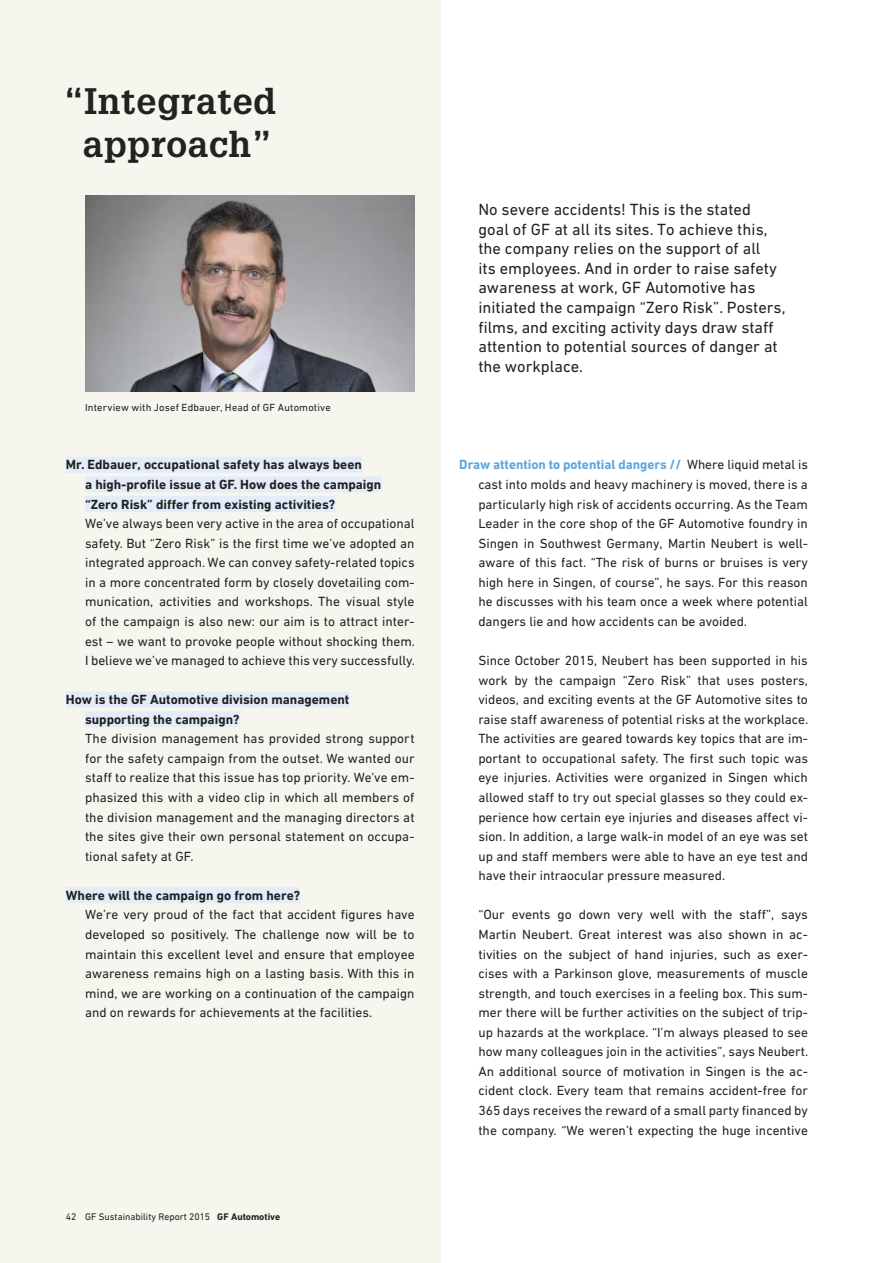
<style>
.page{position:relative;width:893px;height:1263px;background:#fff}
.page>*{position:absolute;margin:0;border:0;box-sizing:border-box;transform-origin:0 0}
.t1{font:700 36px/43.5px "Glypha LT Pro";letter-spacing:.02em;color:#222221;text-align:center}
.t2{font:16.5px/19.5px "DIN Next W1 G";color:#222221}
.t3{font:13.5px/19.5px "DIN Next W1 G";color:#222221;text-align:justify}
.t4{font:700 13.5px/19.5px "DIN Next W1 G";color:#222221}
.t5{font:10.5px "DIN Next W1 G";letter-spacing:.015em;color:#222221}
.t6{font:9.75px "DIN Next W1 G";color:#222221}
.s1{font-weight:700}
.s2{font-weight:700;color:#5da6de}
</style>
<div class="page">
<div style="left:0;top:0;width:441px;height:1263px;background:#f6f5ee"></div>
<img style="left:85px;top:196px;width:330px;height:195px">
<div style="left:66px;top:457px;width:296px;height:16px;background:#e3edfa"></div>
<div style="left:85px;top:476px;width:296px;height:16px;background:#e3edfa"></div>
<div style="left:85px;top:496px;width:250px;height:16px;background:#e3edfa"></div>
<div style="left:66px;top:691px;width:283px;height:17px;background:#e3edfa"></div>
<div style="left:85px;top:711px;width:155px;height:16px;background:#e3edfa"></div>
<div style="left:66px;top:887px;width:234px;height:16px;background:#e3edfa"></div>
<h1 class="t1" style="left:64px;top:78px;width:214px">“Integrated approach”</h1>
<p class="t5" style="left:85px;top:401px;width:247px">Interview with Josef Edbauer, Head of GF Automotive</p>
<p class="t4" style="left:85px;top:455px;width:298px;text-indent:-19px">Mr. Edbauer, occupational safety has always been<br>a high-profile issue at GF. How does the campaign “Zero Risk” differ from existing activities?</p>
<p class="t3" style="left:85px;top:514px;width:331px">We’ve always been very active in the area of occupational safety. But “Zero Risk” is the first time we’ve adopted an integrated approach. We can convey safety-related topics in a more concentrated form by closely dovetailing com&shy;munication, activities and workshops. The visual style of the campaign is also new: our aim is to attract inter&shy;est – we want to provoke people without shocking them.<br>I believe we’ve managed to achieve this very successfully.</p>
<p class="t4" style="left:85px;top:690px;width:266px;text-indent:-19px">How is the GF Automotive division management supporting the campaign?</p>
<p class="t3" style="left:85px;top:729px;width:331px">The division management has provided strong support for the safety campaign from the outset. We wanted our staff to realize that this issue has top priority. We’ve em&shy;phasized this with a video clip in which all members of the division management and the managing directors at the sites give their own personal statement on occupa&shy;tional safety at GF.</p>
<p class="t4" style="left:66px;top:885px;width:236px">Where will the campaign go from here?</p>
<p class="t3" style="left:85px;top:905px;width:331px">We’re very proud of the fact that accident figures have developed so positively. The challenge now will be to maintain this excellent level and ensure that employee awareness remains high on a lasting basis. With this in mind, we are working on a continuation of the campaign and on rewards for achievements at the facilities.</p>
<p class="t6" style="left:66px;top:1211px;width:216px">42 GF Sustainability Report 2015 <span class="s1">GF Automotive</span></p>
<p class="t2" style="left:478px;top:200px;width:309px">No severe accidents! This is the stated goal of GF at all its sites. To achieve this, the company relies on the support of all<br>its employees. And in order to raise safety awareness at work, GF Automotive has initiated the campaign “Zero Risk”. Posters, films, and exciting activity days draw staff attention to potential sources of danger at the workplace.</p>
<p class="t3" style="left:478px;top:455px;width:331px;text-indent:-19px"><span class="s2">Draw attention to potential dangers //</span> Where liquid metal is cast into molds and heavy machinery is moved, there is a particularly high risk of accidents occurring. As the Team Leader in the core shop of the GF Automotive foundry in Singen in Southwest Germany, Martin Neubert is well&shy;aware of this fact. “The risk of burns or bruises is very high here in Singen, of course”, he says. For this reason he discusses with his team once a week where potential dangers lie and how accidents can be avoided.</p>
<p class="t3" style="left:478px;top:651px;width:331px">Since October 2015, Neubert has been supported in his work by the campaign “Zero Risk” that uses posters, videos, and exciting events at the GF Automotive sites to raise staff awareness of potential risks at the workplace.<br>The activities are geared towards key topics that are im&shy;portant to occupational safety. The first such topic was eye injuries. Activities were organized in Singen which allowed staff to try out special glasses so they could ex&shy;perience how certain eye injuries and diseases affect vi&shy;sion. In addition, a large walk-in model of an eye was set up and staff members were able to have an eye test and have their intraocular pressure measured.</p>
<p class="t3" style="left:478px;top:905px;width:331px">“Our events go down very well with the staff”, says Martin Neubert. Great interest was also shown in ac&shy;tivities on the subject of hand injuries, such as exer&shy;cises with a Parkinson glove, measurements of muscle strength, and touch exercises in a feeling box. This sum&shy;mer there will be further activities on the subject of trip&shy;up hazards at the workplace. “I’m always pleased to see how many colleagues join in the activities”, says Neubert.<br>An additional source of motivation in Singen is the ac&shy;cident clock. Every team that remains accident-free for 365 days receives the reward of a small party financed by the company. “We weren’t expecting the huge incentive</p>
</div>
